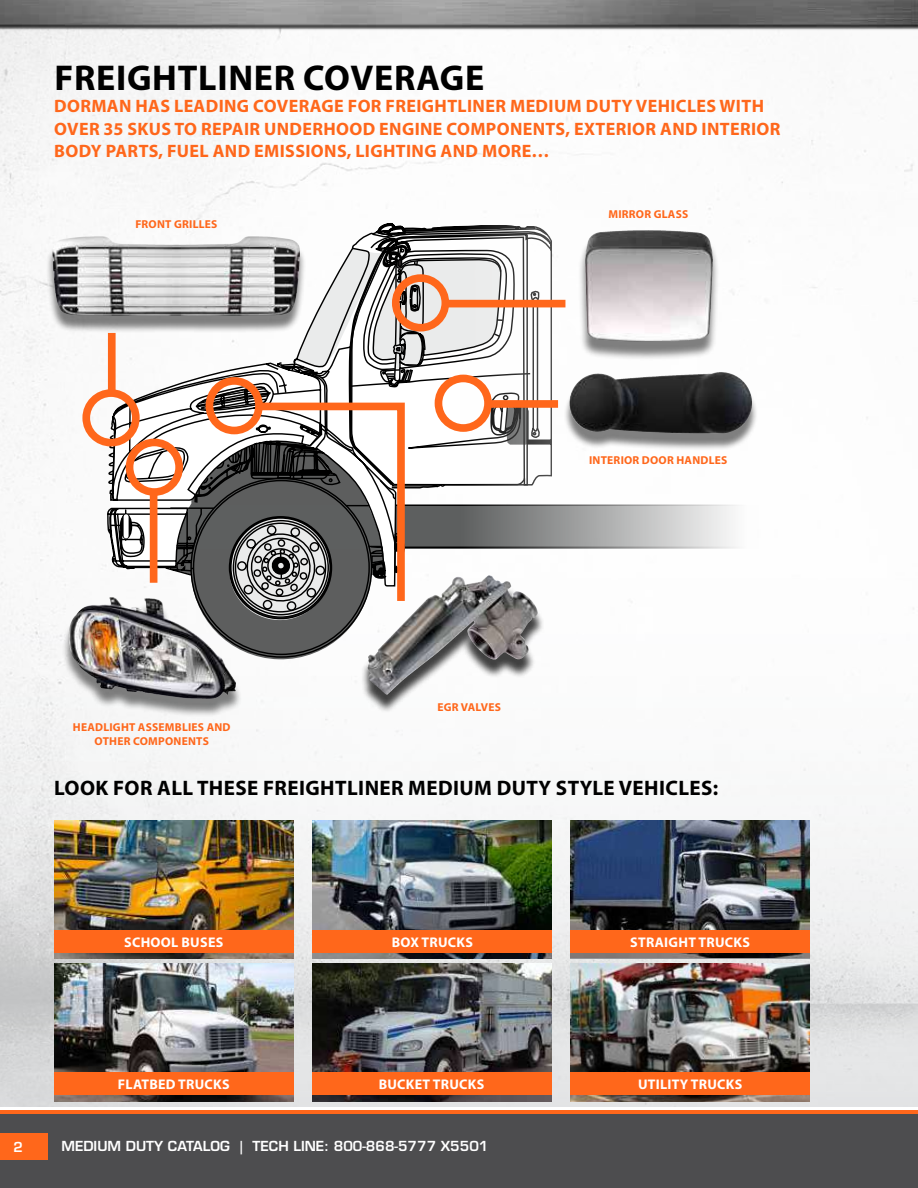
<style>
.page{position:relative;width:918px;height:1188px;background:#fff}
.page>*{position:absolute;margin:0;border:0;box-sizing:border-box;transform-origin:0 0}
.t1{font:700 36px "Myriad Pro";letter-spacing:.02em;color:#000}
.t2{font:700 21px "Myriad Pro";letter-spacing:.02em;color:#000}
.t3{font:700 18px/22.5px "Myriad Pro";letter-spacing:.02em;color:#ff671b}
.t4{font:700 14.1px "Myriad Pro";letter-spacing:.02em;color:#fff}
.t5{font:600 13.5px "Eurostile";color:#fff}
.t6{font:700 11.55px/14.4px "Myriad Pro";letter-spacing:.02em;color:#ff671b;text-align:center}
</style>
<div class="page">
<img style="left:0;top:33px;width:918px;height:1074px">
<div style="left:0;top:1109px;width:918px;height:79px;background:#4d4d4f"></div>
<div style="left:0;top:1107px;width:918px;height:7px;background:#ff671b"></div>
<hr style="left:0;top:1107px;width:918px;height:3px;background:#fff">
<img style="left:0;top:0;width:918px;height:33px">
<div style="left:0;top:1133px;width:47px;height:27px;background:#ff671b"></div>
<img style="left:570px;top:821px;width:240px;height:137px">
<img style="left:312px;top:821px;width:240px;height:137px">
<img style="left:54px;top:821px;width:240px;height:137px">
<svg style="left:107px;top:223px;width:237px;height:475px"></svg>
<svg style="left:553px;top:427px;width:205px;height:50px"></svg>
<svg style="left:532px;top:477px;width:226px;height:181px"></svg>
<svg style="left:532px;top:223px;width:21px;height:265px"></svg>
<div style="left:46px;top:240px;width:261px;height:93px;background:#000;opacity:.5"></div>
<img style="left:53px;top:236px;width:55px;height:12px">
<div style="left:563px;top:377px;width:195px;height:73px;background:#000;opacity:.5"></div>
<img style="left:569px;top:372px;width:150px;height:52px">
<div style="left:62px;top:601px;width:181px;height:116px;background:#000;opacity:.5"></div>
<img style="left:69px;top:597px;width:43px;height:70px">
<div style="left:578px;top:235px;width:142px;height:126px;background:#000;opacity:.5"></div>
<img style="left:585px;top:230px;width:128px;height:112px">
<div style="left:361px;top:581px;width:184px;height:133px;background:#000;opacity:.75"></div>
<div style="left:489px;top:400px;width:69px;height:8px;background:#ff671b"></div>
<div style="left:82px;top:389px;width:58px;height:57px;border:8px solid #ff671b;border-radius:50%"></div>
<svg style="left:108px;top:200px;width:424px;height:460px"></svg>
<div style="left:392px;top:274px;width:57px;height:58px;border:8px solid #ff671b;border-radius:50%"></div>
<div style="left:446px;top:300px;width:119px;height:7px;background:#ff671b"></div>
<div style="left:54px;top:930px;width:240px;height:23px;background:#ff671b"></div>
<div style="left:313px;top:930px;width:239px;height:23px;background:#ff671b"></div>
<div style="left:570px;top:930px;width:240px;height:23px;background:#ff671b"></div>
<img style="left:570px;top:963px;width:240px;height:138px">
<img style="left:312px;top:963px;width:240px;height:138px">
<img style="left:54px;top:963px;width:240px;height:138px">
<div style="left:54px;top:1072px;width:240px;height:23px;background:#ff671b"></div>
<div style="left:312px;top:1072px;width:239px;height:23px;background:#ff671b"></div>
<div style="left:570px;top:1072px;width:240px;height:23px;background:#ff671b"></div>
<h1 class="t1" style="left:54px;top:54px;width:432px">FREIGHTLINER COVERAGE</h1>
<p class="t3" style="left:54px;top:95px;width:728px">DORMAN HAS LEADING COVERAGE FOR FREIGHTLINER MEDIUM DUTY VEHICLES WITH<br>OVER 35 SKUS TO REPAIR UNDERHOOD ENGINE COMPONENTS, EXTERIOR AND INTERIOR<br>BODY PARTS, FUEL AND EMISSIONS, LIGHTING AND MORE…</p>
<p class="t6" style="left:135px;top:217px;width:84px">FRONT GRILLES</p>
<p class="t6" style="left:73px;top:720px;width:159px">HEADLIGHT ASSEMBLIES AND<br>OTHER COMPONENTS</p>
<p class="t6" style="left:608px;top:206px;width:81px">MIRROR GLASS</p>
<p class="t6" style="left:589px;top:452px;width:140px">INTERIOR DOOR HANDLES</p>
<p class="t6" style="left:438px;top:700px;width:65px">EGR VALVES</p>
<p class="t2" style="left:54px;top:774px;width:665px">LOOK FOR ALL THESE FREIGHTLINER MEDIUM DUTY STYLE VEHICLES:</p>
<p class="t4" style="left:124px;top:933px;width:101px">SCHOOL BUSES</p>
<p class="t4" style="left:392px;top:933px;width:83px">BOX TRUCKS</p>
<p class="t4" style="left:630px;top:933px;width:121px">STRAIGHT TRUCKS</p>
<p class="t4" style="left:118px;top:1075px;width:113px">FLATBED TRUCKS</p>
<p class="t4" style="left:379px;top:1075px;width:107px">BUCKET TRUCKS</p>
<p class="t4" style="left:638px;top:1075px;width:106px">UTILITY TRUCKS</p>
<p class="t5" style="left:14px;top:1138px;width:11px">2</p>
<p class="t5" style="left:62px;top:1137px;width:428px">MEDIUM DUTY CATALOG | TECH LINE: 800-868-5777 X5501</p>
</div>
